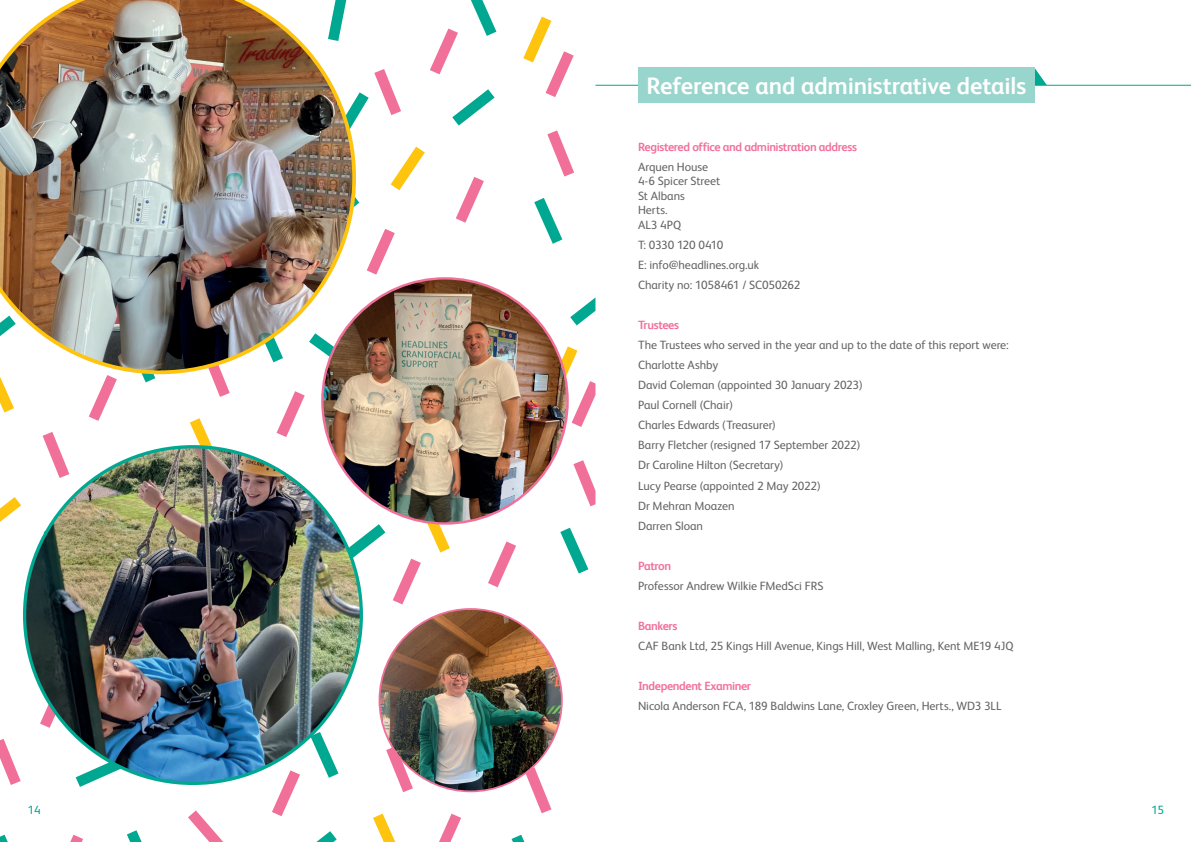
<style>
.page{position:relative;width:1191px;height:842px;background:#fff}
.page>*{position:absolute;margin:0;border:0;box-sizing:border-box;transform-origin:0 0}
.t1{font:700 24px "FS Albert";letter-spacing:-.01em;color:#fff}
.t2{font:12px/20.1px "FS Albert";letter-spacing:-.005em;color:#636366}
.t3{font:700 12px "FS Albert";letter-spacing:-.035em;color:#f1709a}
.t4{font:12px "FS Albert";color:#00a892}
</style>
<div class="page">
<svg style="left:310px;top:732px;width:28px;height:46px"></svg>
<svg style="left:316px;top:831px;width:21px;height:11px"></svg>
<svg style="left:471px;top:791px;width:15px;height:2px"></svg>
<svg style="left:76px;top:759px;width:46px;height:28px"></svg>
<svg style="left:373px;top:814px;width:22px;height:28px"></svg>
<svg style="left:0;top:835px;width:8px;height:7px"></svg>
<svg style="left:127px;top:830px;width:15px;height:12px"></svg>
<svg style="left:511px;top:835px;width:13px;height:7px"></svg>
<svg style="left:272px;top:770px;width:28px;height:46px"></svg>
<svg style="left:40px;top:685px;width:28px;height:43px"></svg>
<svg style="left:188px;top:810px;width:35px;height:32px"></svg>
<svg style="left:0;top:739px;width:21px;height:46px"></svg>
<svg style="left:532px;top:791px;width:19px;height:22px"></svg>
<svg style="left:439px;top:814px;width:22px;height:28px"></svg>
<svg style="left:344px;top:655px;width:15px;height:35px"></svg>
<svg style="left:70px;top:835px;width:13px;height:7px"></svg>
<svg style="left:142px;top:374px;width:13px;height:8px"></svg>
<svg style="left:343px;top:524px;width:42px;height:36px"></svg>
<svg style="left:0;top:497px;width:21px;height:25px"></svg>
<svg style="left:520px;top:468px;width:28px;height:32px"></svg>
<svg style="left:124px;top:452px;width:26px;height:10px"></svg>
<svg style="left:0;top:377px;width:14px;height:35px"></svg>
<svg style="left:422px;top:521px;width:28px;height:31px"></svg>
<svg style="left:190px;top:418px;width:28px;height:29px"></svg>
<svg style="left:44px;top:528px;width:5px;height:8px"></svg>
<svg style="left:560px;top:528px;width:28px;height:45px"></svg>
<svg style="left:277px;top:391px;width:28px;height:46px"></svg>
<svg style="left:89px;top:375px;width:28px;height:46px"></svg>
<svg style="left:554px;top:346px;width:41px;height:81px"></svg>
<svg style="left:393px;top:559px;width:28px;height:45px"></svg>
<svg style="left:210px;top:374px;width:20px;height:23px"></svg>
<svg style="left:43px;top:432px;width:26px;height:46px"></svg>
<svg style="left:573px;top:460px;width:22px;height:46px"></svg>
<svg style="left:488px;top:541px;width:28px;height:46px"></svg>
<svg style="left:570px;top:298px;width:25px;height:27px"></svg>
<svg style="left:471px;top:0;width:25px;height:36px"></svg>
<svg style="left:356px;top:198px;width:3px;height:8px"></svg>
<svg style="left:452px;top:89px;width:42px;height:37px"></svg>
<svg style="left:391px;top:147px;width:34px;height:43px"></svg>
<svg style="left:534px;top:198px;width:28px;height:46px"></svg>
<svg style="left:523px;top:17px;width:50px;height:80px"></svg>
<svg style="left:430px;top:29px;width:28px;height:45px"></svg>
<svg style="left:367px;top:229px;width:28px;height:46px"></svg>
<svg style="left:356px;top:69px;width:45px;height:50px"></svg>
<svg style="left:547px;top:130px;width:27px;height:47px"></svg>
<svg style="left:456px;top:177px;width:28px;height:46px"></svg>
<svg style="left:1034px;top:68px;width:12px;height:17px"></svg>
<hr style="left:595px;top:85px;width:596px;height:1px;background:#00a892">
<div style="left:638px;top:67px;width:396px;height:36px;background:#97d5cd"></div>
<img style="left:0;top:0;width:356px;height:374px">
<img style="left:25px;top:447px;width:336px;height:336px;border-radius:168px">
<img style="left:322px;top:278px;width:245px;height:245px;border-radius:123px">
<img style="left:381px;top:609px;width:181px;height:182px">
<h1 class="t1" style="left:646px;top:72px;width:381px">Reference and administrative details</h1>
<p class="t3" style="left:638px;top:140px;width:220px">Registered office and administration address</p>
<p class="t2" style="left:638px;top:160px;width:84px;line-height:14.4px">Arquen House<br>4-6 Spicer Street<br>St Albans<br>Herts.<br>AL3 4PQ</p>
<p class="t2" style="left:638px;top:234px;width:164px">T: 0330 120 0410<br>E: info@headlines.org.uk<br>Charity no: 1058461 / SC050262</p>
<p class="t3" style="left:638px;top:318px;width:43px">Trustees</p>
<p class="t2" style="left:638px;top:335px;width:372px">The Trustees who served in the year and up to the date of this report were:<br>Charlotte Ashby<br>David Coleman (appointed 30 January 2023)<br>Paul Cornell (Chair)<br>Charles Edwards (Treasurer)<br>Barry Fletcher (resigned 17 September 2022)<br>Dr Caroline Hilton (Secretary)<br>Lucy Pearse (appointed 2 May 2022)<br>Dr Mehran Moazen<br>Darren Sloan</p>
<p class="t3" style="left:638px;top:559px;width:35px">Patron</p>
<p class="t2" style="left:638px;top:576px;width:187px">Professor Andrew Wilkie FMedSci FRS</p>
<p class="t3" style="left:638px;top:619px;width:41px">Bankers</p>
<p class="t2" style="left:638px;top:636px;width:377px">CAF Bank Ltd, 25 Kings Hill Avenue, Kings Hill, West Malling, Kent ME19 4JQ</p>
<p class="t3" style="left:638px;top:679px;width:115px">Independent Examiner</p>
<p class="t2" style="left:638px;top:696px;width:365px">Nicola Anderson FCA, 189 Baldwins Lane, Croxley Green, Herts., WD3 3LL</p>
<p class="t4" style="left:28px;top:803px;width:14px">14</p>
<p class="t4" style="left:1151px;top:803px;width:14px">15</p>
</div>
